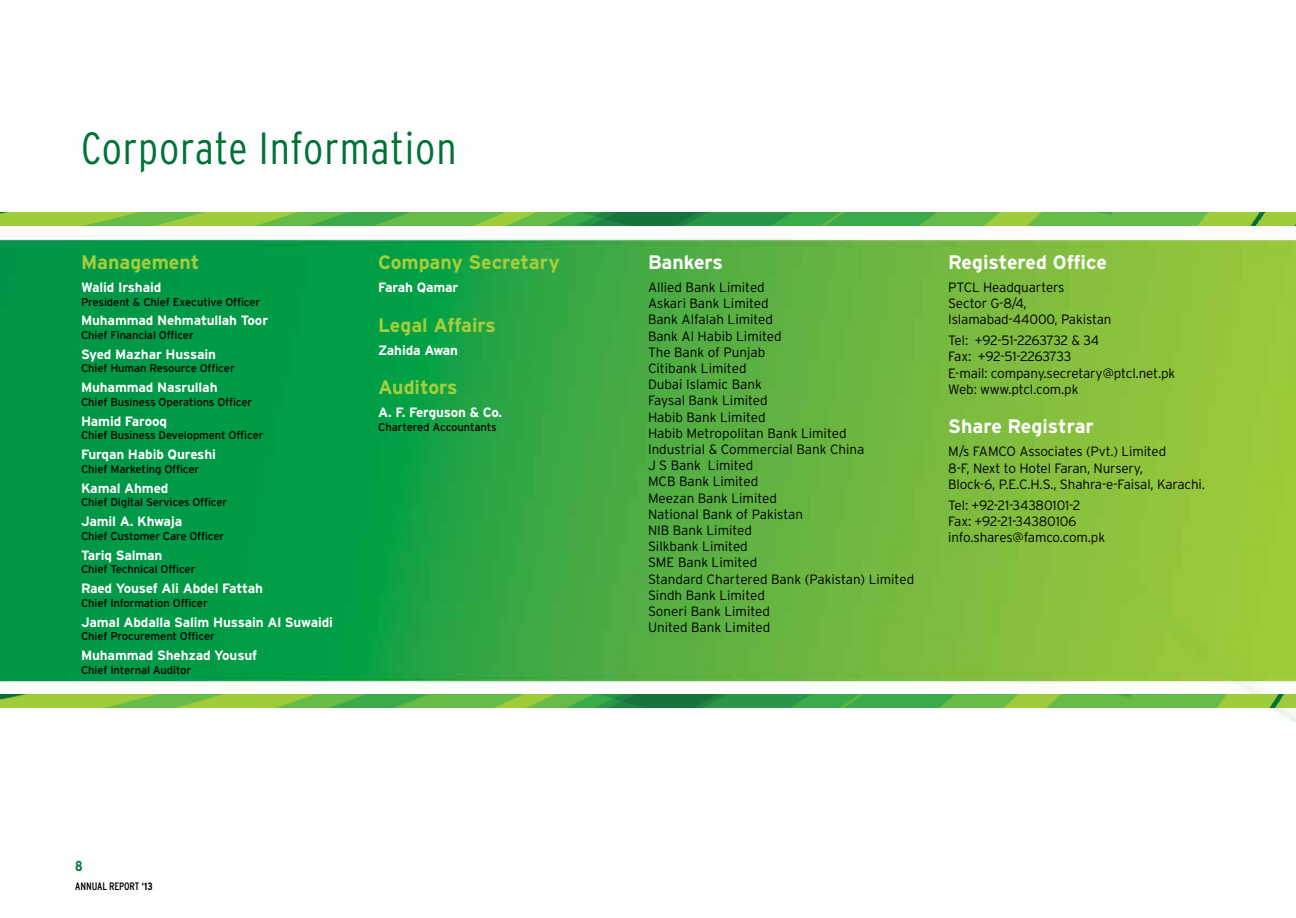
<style>
.page{position:relative;width:1296px;height:918px;background:#fff}
.page>*{position:absolute;margin:0;border:0;box-sizing:border-box;transform-origin:0 0}
.t1{font:300 condensed 45px "Interstate";letter-spacing:.02em;color:#007236}
.t2{font:700 19.5px "Interstate";color:#a6ce39}
.t3{font:700 19.5px "Interstate";color:#fff}
.t4{font:700 condensed 14.4px "Interstate";color:#007236}
.t5{font:300 13.5px/16.2px "Interstate";color:#000}
.t6{font:700 13.5px "Interstate";letter-spacing:-.01em;color:#fff}
.t7{font:11.25px "Interstate";letter-spacing:-.01em;color:#000}
.t8{font:condensed 10.8px "Interstate";letter-spacing:-.01em;color:#000}
.s1{font-weight:700;font-size:10.5px}
</style>
<div class="page">
<img style="left:0;top:239px;width:1296px;height:485px">
<img style="left:0;top:694px;width:1296px;height:14px">
<img style="left:0;top:212px;width:1296px;height:14px">
<h1 class="t1" style="left:81px;top:123px;width:377px">Corporate Information</h1>
<h2 class="t2" style="left:81px;top:251px;width:120px">Management</h2>
<p class="t6" style="left:81px;top:280px;width:82px">Walid Irshaid</p>
<p class="t7" style="left:81px;top:295px;width:181px">President &amp; Chief Executive Officer</p>
<p class="t6" style="left:81px;top:313px;width:189px">Muhammad Nehmatullah Toor</p>
<p class="t7" style="left:81px;top:328px;width:114px">Chief Financial Officer</p>
<p class="t6" style="left:81px;top:346px;width:137px">Syed Mazhar Hussain</p>
<p class="t7" style="left:81px;top:362px;width:155px">Chief Human Resource Officer</p>
<p class="t6" style="left:81px;top:380px;width:138px">Muhammad Nasrullah</p>
<p class="t7" style="left:81px;top:395px;width:173px">Chief Business Operations Officer</p>
<p class="t6" style="left:81px;top:413px;width:88px">Hamid Farooq</p>
<p class="t7" style="left:81px;top:429px;width:184px">Chief Business Development Officer</p>
<p class="t6" style="left:81px;top:447px;width:137px">Furqan Habib Qureshi</p>
<p class="t7" style="left:81px;top:462px;width:120px">Chief Marketing Officer</p>
<p class="t6" style="left:81px;top:480px;width:89px">Kamal Ahmed</p>
<p class="t7" style="left:81px;top:496px;width:148px">Chief Digital Services Officer</p>
<p class="t6" style="left:81px;top:514px;width:103px">Jamil A. Khwaja</p>
<p class="t7" style="left:81px;top:529px;width:145px">Chief Customer Care Officer</p>
<p class="t6" style="left:81px;top:547px;width:83px">Tariq Salman</p>
<p class="t7" style="left:81px;top:563px;width:116px">Chief Technical Officer</p>
<p class="t6" style="left:81px;top:581px;width:184px">Raed Yousef Ali Abdel Fattah</p>
<p class="t7" style="left:81px;top:596px;width:128px">Chief Information Officer</p>
<p class="t6" style="left:81px;top:614px;width:254px">Jamal Abdalla Salim Hussain Al Suwaidi</p>
<p class="t7" style="left:81px;top:630px;width:135px">Chief Procurement Officer</p>
<p class="t6" style="left:81px;top:648px;width:178px">Muhammad Shehzad Yousuf</p>
<p class="t7" style="left:81px;top:663px;width:112px">Chief Internal Auditor</p>
<h2 class="t2" style="left:378px;top:251px;width:183px">Company Secretary</h2>
<p class="t6" style="left:378px;top:280px;width:82px">Farah Qamar</p>
<h2 class="t2" style="left:378px;top:314px;width:119px">Legal Affairs</h2>
<p class="t6" style="left:378px;top:342px;width:82px">Zahida Awan</p>
<h2 class="t2" style="left:378px;top:376px;width:81px">Auditors</h2>
<p class="t6" style="left:378px;top:405px;width:126px">A. F. Ferguson &amp; Co.</p>
<p class="t7" style="left:378px;top:420px;width:120px">Chartered Accountants</p>
<p class="t4" style="left:75px;top:858px;width:9px">8</p>
<p class="t8" style="left:75px;top:880px;width:79px">ANNUAL REPORT <span class="s1">‘13</span></p>
<h2 class="t3" style="left:648px;top:251px;width:77px">Bankers</h2>
<p class="t5" style="left:648px;top:279px;width:268px">Allied Bank Limited<br>Askari Bank Limited<br>Bank Alfalah Limited<br>Bank Al Habib Limited<br>The Bank of Punjab<br>Citibank Limited<br>Dubai Islamic Bank<br>Faysal Bank Limited<br>Habib Bank Limited<br>Habib Metropolitan Bank Limited<br>Industrial &amp; Commercial Bank China<br>J S Bank Limited<br>MCB Bank Limited<br>Meezan Bank Limited<br>National Bank of Pakistan<br>NIB Bank Limited<br>Silkbank Limited<br>SME Bank Limited<br>Standard Chartered Bank (Pakistan) Limited<br>Sindh Bank Limited<br>Soneri Bank Limited<br>United Bank Limited</p>
<h2 class="t3" style="left:948px;top:251px;width:160px">Registered Office</h2>
<p class="t5" style="left:948px;top:279px;width:165px">PTCL Headquarters<br>Sector G-8/4,<br>Islamabad-44000, Pakistan</p>
<p class="t5" style="left:948px;top:332px;width:229px">Tel: +92-51-2263732 &amp; 34<br>Fax: +92-51-2263733<br>E-mail: company.secretary@ptcl.net.pk<br>Web: www.ptcl.com.pk</p>
<h2 class="t3" style="left:948px;top:416px;width:147px">Share Registrar</h2>
<p class="t5" style="left:948px;top:443px;width:258px">M/s FAMCO Associates (Pvt.) Limited<br>8-F, Next to Hotel Faran, Nursery,<br>Block-6, P.E.C.H.S., Shahra-e-Faisal, Karachi.</p>
<p class="t5" style="left:948px;top:497px;width:158px">Tel: +92-21-34380101-2<br>Fax: +92-21-34380106 info.shares@famco.com.pk</p>
</div>
